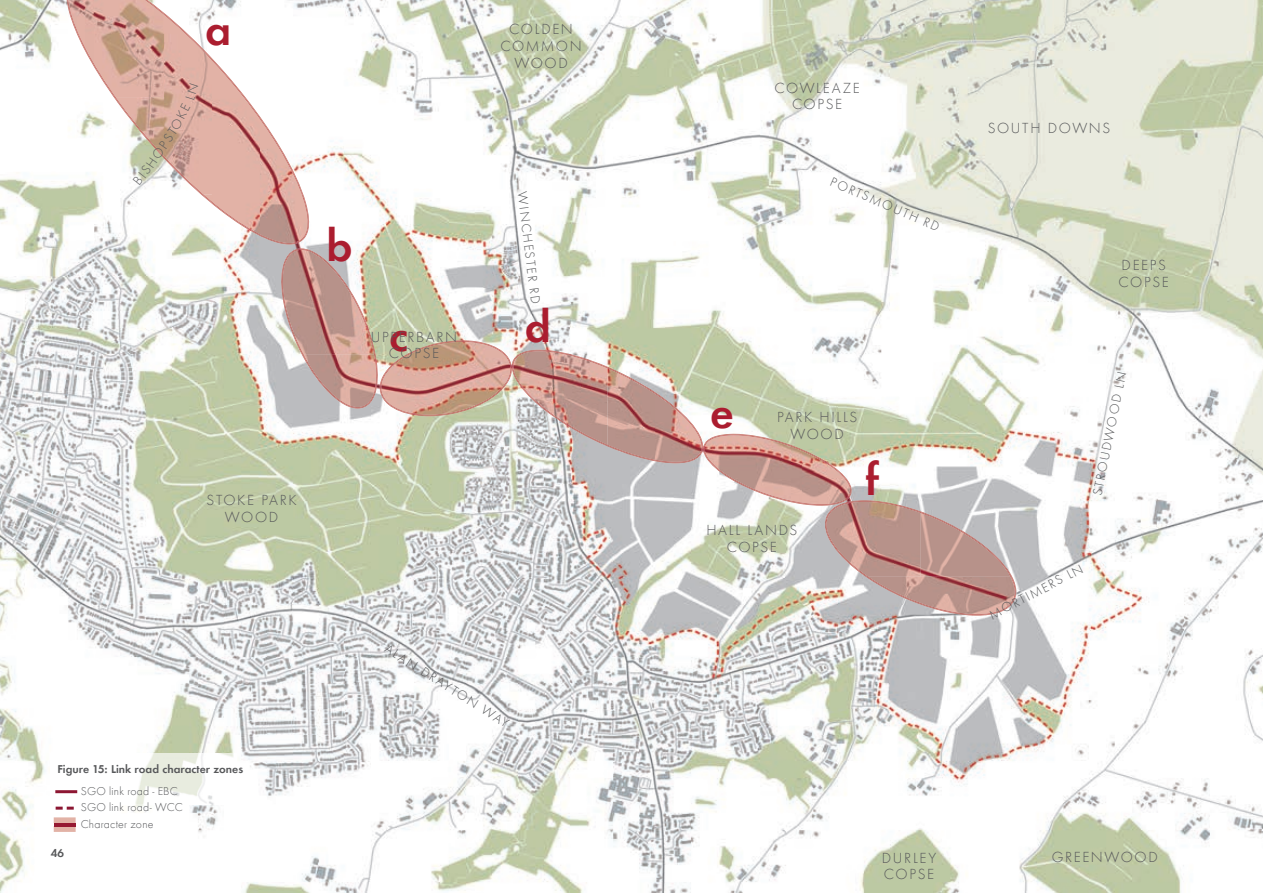
<style>
.page{position:relative;width:1263px;height:893px;background:#fff}
.page>*{position:absolute;margin:0;border:0;box-sizing:border-box;transform-origin:0 0}
.t1{font:700 40.65px "Allies Morrison Futura ND";color:#ab1d2f}
.t2{font:13.5px/16.6px "Allies Morrison Futura ND";letter-spacing:.12em;color:#57585a;text-align:center}
.t3{font:12px "Allies Morrison Futura ND";color:#57585a}
.t4{font:10.5px/16.6px "Allies Morrison Futura ND";letter-spacing:.02em;color:#57585a}
.t5{font:700 10.5px "Allies Morrison Futura ND";color:#57585a}
</style>
<div class="page">
<img style="left:0;top:0;width:1263px;height:893px">
<img style="left:50px;top:753px;width:187px;height:51px">
<hr style="left:55px;top:790px;width:22px;height:3px;background:#8d1632">
<svg style="left:56px;top:807px;width:18px;height:3px"></svg>
<img style="left:54px;top:817px;width:22px;height:15px">
<hr style="left:54px;top:823px;width:22px;height:3px;background:#961932">
<img style="left:357px;top:250px;width:17px;height:52px">
<img style="left:68px;top:49px;width:96px;height:48px">
<img style="left:164px;top:15px;width:48px;height:180px">
<img style="left:212px;top:60px;width:48px;height:174px">
<img style="left:116px;top:97px;width:48px;height:49px">
<img style="left:260px;top:119px;width:48px;height:124px">
<img style="left:469px;top:409px;width:37px;height:6px">
<img style="left:826px;top:539px;width:94px;height:38px">
<img style="left:920px;top:513px;width:90px;height:64px">
<img style="left:279px;top:248px;width:78px;height:54px">
<img style="left:283px;top:302px;width:93px;height:53px">
<img style="left:302px;top:355px;width:75px;height:54px">
<img style="left:279px;top:249px;width:77px;height:53px">
<img style="left:284px;top:302px;width:91px;height:53px">
<img style="left:303px;top:355px;width:74px;height:53px">
<img style="left:377px;top:340px;width:92px;height:76px">
<img style="left:469px;top:341px;width:45px;height:68px">
<img style="left:377px;top:341px;width:92px;height:74px">
<img style="left:84px;top:49px;width:1px;height:54px">
<img style="left:245px;top:49px;width:1px;height:48px">
<img style="left:245px;top:98px;width:35px;height:49px">
<img style="left:169px;top:164px;width:51px;height:47px">
<img style="left:220px;top:210px;width:52px;height:31px">
<img style="left:67px;top:0;width:135px;height:49px">
<img style="left:85px;top:49px;width:34px;height:54px">
<img style="left:201px;top:49px;width:44px;height:49px">
<img style="left:118px;top:101px;width:52px;height:63px">
<img style="left:244px;top:97px;width:35px;height:49px">
<img style="left:170px;top:162px;width:51px;height:48px">
<img style="left:272px;top:146px;width:44px;height:98px">
<img style="left:221px;top:209px;width:51px;height:31px">
<img style="left:567px;top:425px;width:1px;height:21px">
<img style="left:507px;top:350px;width:101px;height:75px">
<img style="left:607px;top:367px;width:52px;height:94px">
<img style="left:658px;top:395px;width:49px;height:68px">
<img style="left:568px;top:425px;width:40px;height:21px">
<img style="left:803px;top:450px;width:51px;height:56px">
<img style="left:700px;top:435px;width:103px;height:69px">
<img style="left:803px;top:451px;width:51px;height:54px">
<img style="left:824px;top:500px;width:151px;height:39px">
<img style="left:829px;top:539px;width:40px;height:40px">
<img style="left:824px;top:501px;width:150px;height:38px">
<img style="left:830px;top:539px;width:39px;height:39px">
<img style="left:972px;top:539px;width:49px;height:76px">
<img style="left:869px;top:577px;width:103px;height:38px">
<svg style="left:133px;top:165px;width:19px;height:20px"></svg>
<svg style="left:170px;top:83px;width:29px;height:47px"></svg>
<h1 class="t1" style="left:205px;top:2px;width:28px">a</h1>
<p class="t3" style="left:143px;top:162px;width:46px;rotate:-56deg">HOPST</p>
<p class="t2" style="left:500px;top:21px;width:83px">COLDEN<br>COMMON<br>WOOD</p>
<h1 class="t1" style="left:327px;top:218px;width:28px">b</h1>
<h1 class="t1" style="left:389px;top:308px;width:21px">c</h1>
<p class="t2" style="left:371px;top:329px;width:88px">UPPERBARN<br>COPSE</p>
<p class="t3" style="left:529px;top:191px;width:114px;rotate:83deg">WINCHESTER RD</p>
<h1 class="t1" style="left:525px;top:299px;width:28px">d</h1>
<p class="t2" style="left:207px;top:492px;width:92px">STOKE PARK<br>WOOD</p>
<p class="t5" style="left:57px;top:762px;width:187px">Figure 15: Link road character zones</p>
<p class="t4" style="left:81px;top:782px;width:103px">SGO link road - EBC<br>SGO link road- WCC<br>Character zone</p>
<p class="t5" style="left:51px;top:846px;width:14px">46</p>
<p class="t3" style="left:390px;top:641px;width:145px;rotate:32deg">ALAN DRAYTON WAY</p>
<p class="t2" style="left:774px;top:80px;width:87px">COWLEAZE<br>COPSE</p>
<p class="t3" style="left:833px;top:174px;width:119px;rotate:23deg">PORTSMOUTH RD</p>
<h1 class="t1" style="left:710px;top:385px;width:25px">e</h1>
<p class="t2" style="left:777px;top:409px;width:82px">PARK HILLS<br>WOOD</p>
<h1 class="t1" style="left:865px;top:452px;width:15px">f</h1>
<p class="t2" style="left:706px;top:522px;width:93px">HALL LANDS<br>COPSE</p>
<p class="t2" style="left:988px;top:120px;width:124px">SOUTH DOWNS</p>
<p class="t2" style="left:1118px;top:257px;width:52px;text-align:left">DEEPS<br>COPSE</p>
<p class="t3" style="left:1090px;top:494px;width:128px;rotate:-79deg">STROUDWOOD LN</p>
<p class="t3" style="left:987px;top:610px;width:105px;rotate:-28deg">MORTIMERS LN</p>
<p class="t2" style="left:882px;top:849px;width:56px">DURLEY</p>
<p class="t2" style="left:1052px;top:849px;width:108px">GREENWOOD</p>
<p class="t2" style="left:884px;top:866px;width:52px">COPSE</p>
</div>
